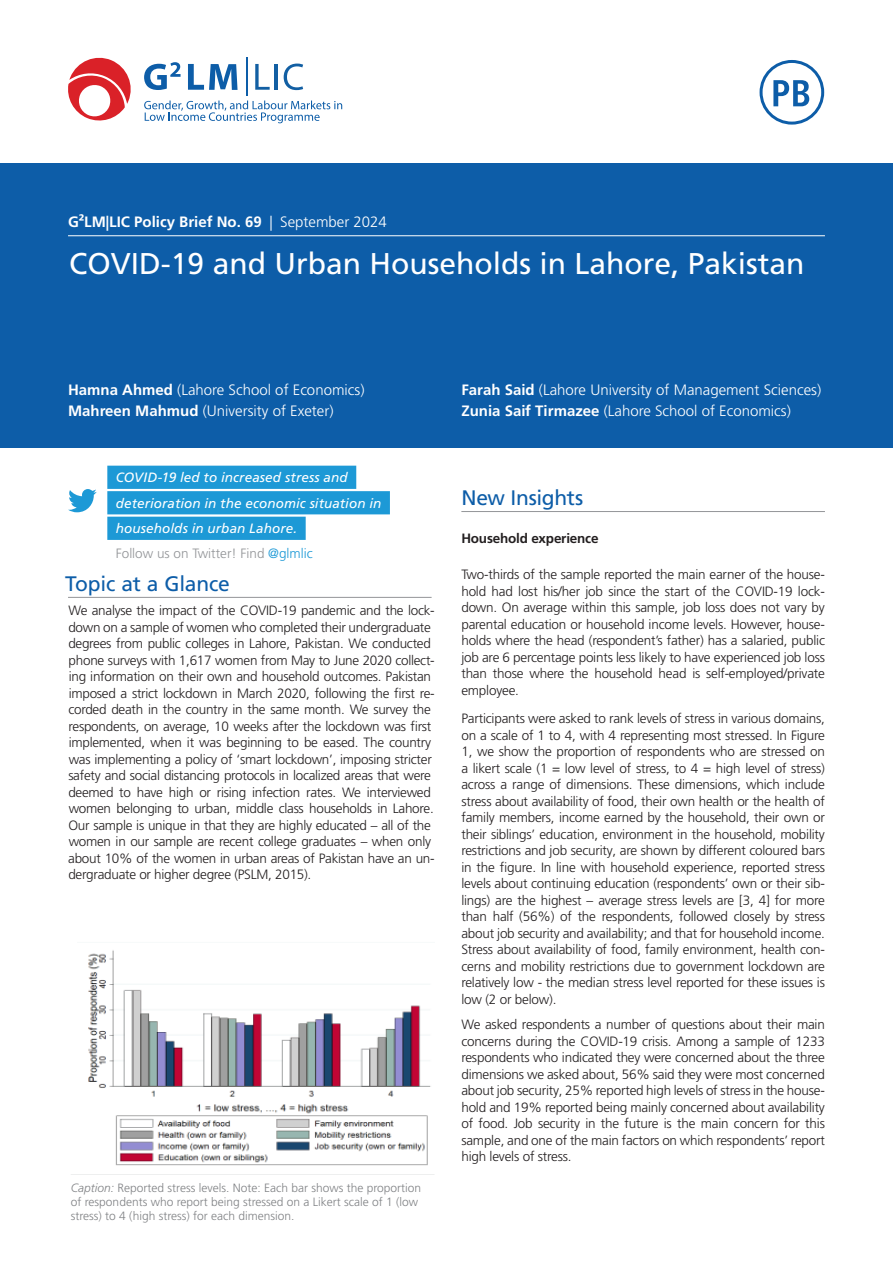
<style>
.page{position:relative;width:893px;height:1263px;background:#fff}
.page>*{position:absolute;margin:0;border:0;box-sizing:border-box;transform-origin:0 0}
.Title___H1{font:30px "Frutiger LT Pro";color:#fff}
.Content___H1{font:21px "Frutiger LT Pro";letter-spacing:-.01em;color:#0d5da8}
.Title___Authors{font:300 15px "Frutiger LT Pro";color:#fff}
.Title___Verso{font:700 15px "Frutiger LT Pro";color:#fff}
.Content___Body_Text{font:300 13.5px/16.5px "Frutiger LT Pro";letter-spacing:-.02em;color:#231f20;text-align:justify}
.Content___Tweet{font:italic 13.5px "Frutiger LT Pro";letter-spacing:.01em;color:#fff}
.t1{font:300 13.5px "Frutiger LT Pro";color:#939598}
.Content___Body_Text-2{font:700 13.5px "Frutiger LT Pro";letter-spacing:-.015em;color:#231f20}
.Content___Caption{font:300 12px/14.4px "Frutiger LT Pro";color:#808285}
.s1{font-weight:300}
.s2{font-weight:700}
.s3{color:#1d99d6}
.s4{font-style:italic}
</style>
<div class="page">
<div style="left:0;top:163px;width:893px;height:285px;background:#0d5da8"></div>
<svg style="left:760px;top:60px;width:64px;height:65px"></svg>
<svg style="left:255px;top:64px;width:15px;height:26px"></svg>
<hr style="left:275px;top:64px;width:3px;height:26px;background:#125fa3">
<svg style="left:284px;top:64px;width:19px;height:26px"></svg>
<svg style="left:68px;top:58px;width:63px;height:63px"></svg>
<hr style="left:246px;top:58px;width:1px;height:38px;background:#0d5da8">
<svg style="left:188px;top:64px;width:50px;height:26px"></svg>
<svg style="left:144px;top:62px;width:37px;height:28px"></svg>
<svg style="left:144px;top:101px;width:198px;height:22px"></svg>
<svg style="left:68px;top:489px;width:29px;height:23px"></svg>
<img style="left:88px;top:950px;width:343px;height:216px">
<hr style="left:68px;top:597px;width:364px;height:1px;background:#939598">
<div style="left:107px;top:466px;width:249px;height:23px;background:#1d99d6"></div>
<div style="left:107px;top:491px;width:283px;height:23px;background:#1d99d6"></div>
<div style="left:107px;top:517px;width:199px;height:23px;background:#1d99d6"></div>
<hr style="left:461px;top:511px;width:364px;height:1px;background:#939598">
<hr style="left:68px;top:235px;width:757px;height:1px;background:#fff">
<p class="Title___Verso" style="left:68px;top:213px;width:320px">G²LM|LIC Policy Brief No. 69 <span class="s1">| September 2024</span></p>
<p class="Title___H1" style="left:69px;top:246px;width:737px">COVID-19 and Urban Households in Lahore, Pakistan</p>
<p class="Title___Authors" style="left:68px;top:381px;width:298px"><span class="s2">Hamna Ahmed</span> (Lahore School of Economics)</p>
<p class="Title___Authors" style="left:68px;top:402px;width:267px"><span class="s2">Mahreen Mahmud</span> (University of Exeter)</p>
<p class="Content___Tweet" style="left:116px;top:469px;width:233px">COVID-19 led to increased stress and</p>
<p class="Content___Tweet" style="left:116px;top:495px;width:267px">deterioration in the economic situation in</p>
<p class="Content___Tweet" style="left:116px;top:520px;width:183px">households in urban Lahore.</p>
<p class="t1" style="left:116px;top:545px;width:198px">Follow us on Twitter! Find <span class="s3">@glmlic</span></p>
<p class="Content___H1" style="left:65px;top:571px;width:166px">Topic at a Glance</p>
<p class="Content___Body_Text" style="left:68px;top:602px;width:368px;text-align:left">We analyse the impact of the COVID-19 pandemic and the lock&shy;down on a sample of women who completed their undergraduate degrees from public colleges in Lahore, Pakistan. We conducted phone surveys with 1,617 women from May to June 2020 collect&shy;ing information on their own and household outcomes. Pakistan imposed a strict lockdown in March 2020, following the first re&shy;corded death in the country in the same month. We survey the respondents, on average, 10 weeks after the lockdown was first implemented, when it was beginning to be eased. The country was implementing a policy of ‘smart lockdown’, imposing stricter safety and social distancing protocols in localized areas that were deemed to have high or rising infection rates. We interviewed women belonging to urban, middle class households in Lahore.<br>Our sample is unique in that they are highly educated – all of the women in our sample are recent college graduates – when only about 10% of the women in urban areas of Pakistan have an un&shy;dergraduate or higher degree (PSLM, 2015).</p>
<p class="Content___Caption" style="left:71px;top:1180px;width:352px"><span class="s4">Caption:</span> Reported stress levels. Note: Each bar shows the proportion of respondents who report being stressed on a Likert scale of 1 (low stress) to 4 (high stress) for each dimension.</p>
<p class="Title___Authors" style="left:461px;top:381px;width:361px"><span class="s2">Farah Said</span> (Lahore University of Management Sciences)</p>
<p class="Title___Authors" style="left:461px;top:402px;width:331px"><span class="s2">Zunia Saif Tirmazee</span> (Lahore School of Economics)</p>
<p class="Content___H1" style="left:461px;top:485px;width:123px">New Insights</p>
<p class="Content___Body_Text-2" style="left:461px;top:530px;width:139px">Household experience</p>
<p class="Content___Body_Text" style="left:461px;top:566px;width:365px">Two-thirds of the sample reported the main earner of the house&shy;hold had lost his/her job since the start of the COVID-19 lock&shy;down. On average within this sample, job loss does not vary by parental education or household income levels. However, house&shy;holds where the head (respondent’s father) has a salaried, public job are 6 percentage points less likely to have experienced job loss than those where the household head is self-employed/private employee.</p>
<p class="Content___Body_Text" style="left:461px;top:710px;width:365px">Participants were asked to rank levels of stress in various domains, on a scale of 1 to 4, with 4 representing most stressed. In Figure 1, we show the proportion of respondents who are stressed on a likert scale (1 = low level of stress, to 4 = high level of stress) across a range of dimensions. These dimensions, which include stress about availability of food, their own health or the health of family members, income earned by the household, their own or their siblings’ education, environment in the household, mobility restrictions and job security, are shown by different coloured bars in the figure. In line with household experience, reported stress levels about continuing education (respondents’ own or their sib&shy;lings) are the highest – average stress levels are [3, 4] for more than half (56%) of the respondents, followed closely by stress about job security and availability; and that for household income.<br>Stress about availability of food, family environment, health con&shy;cerns and mobility restrictions due to government lockdown are relatively low - the median stress level reported for these issues is low (2 or below).</p>
<p class="Content___Body_Text" style="left:461px;top:1016px;width:365px">We asked respondents a number of questions about their main concerns during the COVID-19 crisis. Among a sample of 1233 respondents who indicated they were concerned about the three dimensions we asked about, 56% said they were most concerned about job security, 25% reported high levels of stress in the house&shy;hold and 19% reported being mainly concerned about availability of food. Job security in the future is the main concern for this sample, and one of the main factors on which respondents’ report high levels of stress.</p>
</div>
